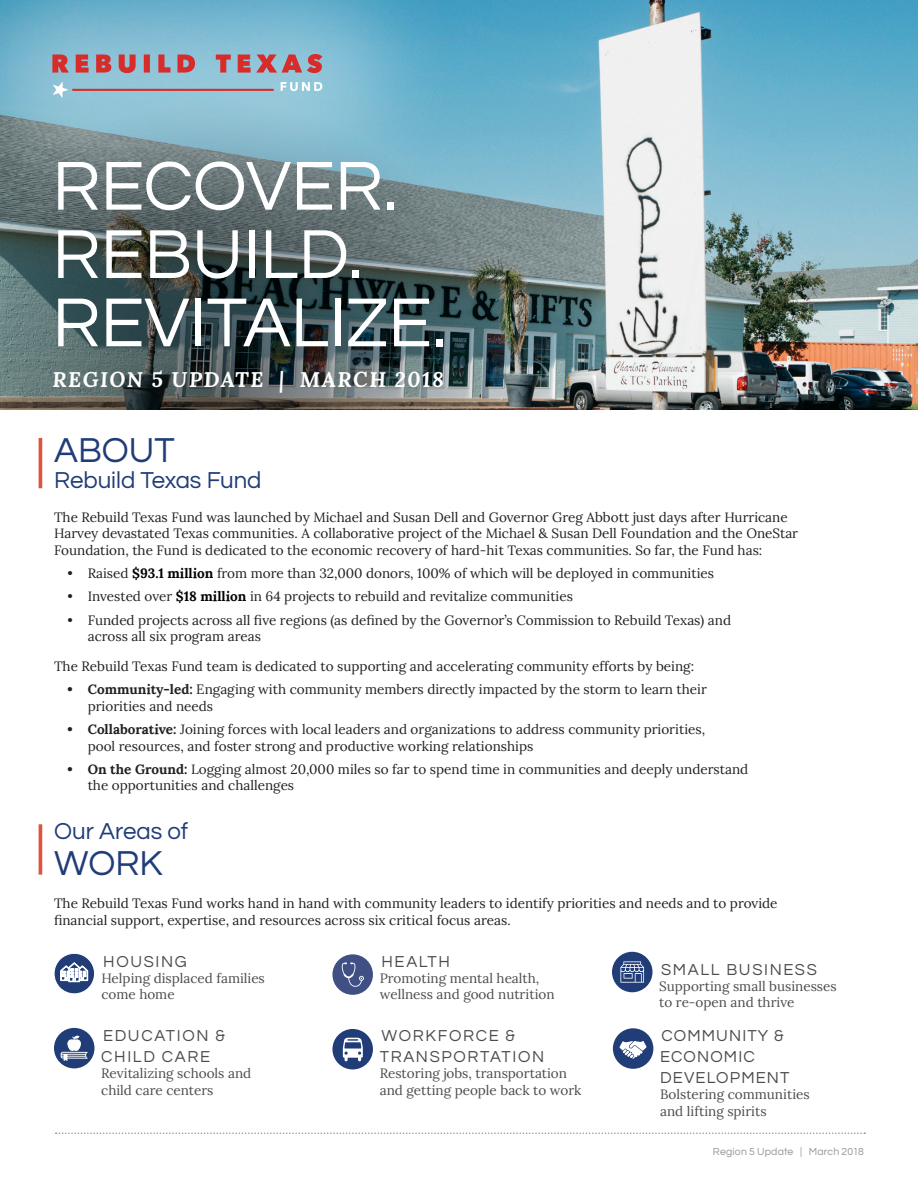
<style>
.page{position:relative;width:918px;height:1188px;background:#fff}
.page>*{position:absolute;margin:0;border:0;box-sizing:border-box;transform-origin:0 0}
.t1{font:72px/68.2px "Questrial";color:#fff}
.H1-2{font:36px "Questrial";color:#213d78}
.t2{font:24px "Questrial";color:#213d78}
.t3{font:italic 700 21px "Lora";letter-spacing:.075em;color:#fff}
.work_area{font:16.5px/21px "Questrial";letter-spacing:.1em;color:#4b4c4d}
.work_area-2{font:16.5px/21px "Questrial";letter-spacing:.07em;color:#4b4c4d}
.body{font:13.5px/16.5px "Lora";color:#231f20}
.work_area-3{font:13.5px/16.2px "Lora";color:#4b4c4d}
.infographic{font:10.5px "Questrial";letter-spacing:.015em;color:#939598}
.s1{font-weight:700;color:#000}
.s2{font-weight:700}
</style>
<div class="page">
<img style="left:469px;top:0;width:449px;height:410px">
<img style="left:0;top:98px;width:575px;height:312px">
<div style="left:0;top:0;width:469px;height:242px;background:#fff;opacity:.39"></div>
<svg style="left:52px;top:54px;width:270px;height:44px;background:#a4a2af"></svg>
<svg style="left:56px;top:1132px;width:809px;height:2px"></svg>
<hr style="left:39px;top:438px;width:3px;height:50px;background:#de533c">
<hr style="left:39px;top:824px;width:3px;height:51px;background:#de533c">
<svg style="left:54px;top:953px;width:41px;height:41px"></svg>
<svg style="left:54px;top:1028px;width:41px;height:40px"></svg>
<svg style="left:332px;top:1029px;width:41px;height:40px"></svg>
<svg style="left:613px;top:1028px;width:40px;height:41px"></svg>
<svg style="left:332px;top:954px;width:41px;height:41px"></svg>
<svg style="left:612px;top:952px;width:40px;height:40px"></svg>
<p class="t1" style="left:52px;top:154px;width:396px">RECOVER.<br>REBUILD.<br>REVITALIZE.</p>
<p class="t3" style="left:52px;top:364px;width:393px">REGION 5 UPDATE | MARCH 2018</p>
<p class="H1-2" style="left:54px;top:433px;width:122px">ABOUT</p>
<h1 class="t2" style="left:54px;top:468px;width:209px">Rebuild Texas Fund</h1>
<p class="body" style="left:54px;top:508px;width:746px">The Rebuild Texas Fund was launched by Michael and Susan Dell and Governor Greg Abbott just days after Hurricane<br>Harvey devastated Texas communities. A collaborative project of the Michael &amp; Susan Dell Foundation and the OneStar<br>Foundation, the Fund is dedicated to the economic recovery of hard-hit Texas communities. So far, the Fund has:</p>
<p class="body" style="left:68px;top:564px;width:648px">• Raised <span class="s1">$93.1 million</span> from more than 32,000 donors, 100% of which will be deployed in communities</p>
<p class="body" style="left:68px;top:587px;width:507px">• Invested over <span class="s1">$18 million</span> in 64 projects to rebuild and revitalize communities</p>
<p class="body" style="left:88px;top:611px;width:645px;text-indent:-20px">• Funded projects across all five regions (as defined by the Governor’s Commission to Rebuild Texas) and across all six program areas</p>
<p class="body" style="left:54px;top:657px;width:642px">The Rebuild Texas Fund team is dedicated to supporting and accelerating community efforts by being:</p>
<p class="body" style="left:88px;top:680px;width:621px;text-indent:-20px"><span class="s2">• Community-led:</span> Engaging with community members directly impacted by the storm to learn their priorities and needs</p>
<p class="body" style="left:88px;top:720px;width:619px;text-indent:-20px"><span class="s2">• Collaborative:</span> Joining forces with local leaders and organizations to address community priorities, pool resources, and foster strong and productive working relationships</p>
<p class="body" style="left:88px;top:760px;width:662px;text-indent:-20px"><span class="s2">• On the Ground:</span> Logging almost 20,000 miles so far to spend time in communities and deeply understand the opportunities and challenges</p>
<h1 class="t2" style="left:54px;top:820px;width:135px">Our Areas of</h1>
<p class="H1-2" style="left:54px;top:846px;width:110px">WORK</p>
<p class="body" style="left:54px;top:894px;width:725px">The Rebuild Texas Fund works hand in hand with community leaders to identify priorities and needs and to provide financial support, expertise, and resources across six critical focus areas.</p>
<p class="work_area" style="left:103px;top:951px;width:85px">HOUSING</p>
<p class="work_area-3" style="left:101px;top:969px;width:165px">Helping displaced families come home</p>
<p class="work_area" style="left:101px;top:1026px;width:125px">EDUCATION &amp;<br>CHILD CARE</p>
<p class="work_area-3" style="left:101px;top:1065px;width:152px">Revitalizing schools and child care centers</p>
<p class="work_area" style="left:382px;top:951px;width:70px">HEALTH</p>
<p class="work_area-3" style="left:380px;top:969px;width:176px">Promoting mental health, wellness and good nutrition</p>
<p class="work_area" style="left:380px;top:1026px;width:166px">WORKFORCE &amp;<br>TRANSPORTATION</p>
<p class="work_area-3" style="left:380px;top:1065px;width:203px">Restoring jobs, transportation and getting people back to work</p>
<p class="work_area" style="left:661px;top:960px;width:157px">SMALL BUSINESS</p>
<p class="work_area-3" style="left:659px;top:977px;width:179px">Supporting small businesses to re-open and thrive</p>
<p class="work_area-2" style="left:660px;top:1026px;width:131px">COMMUNITY &amp;<br>ECONOMIC<br>DEVELOPMENT</p>
<p class="work_area-3" style="left:660px;top:1086px;width:151px">Bolstering communities and lifting spirits</p>
<p class="infographic" style="left:713px;top:1146px;width:153px">Region 5 Update | March 2018</p>
</div>
